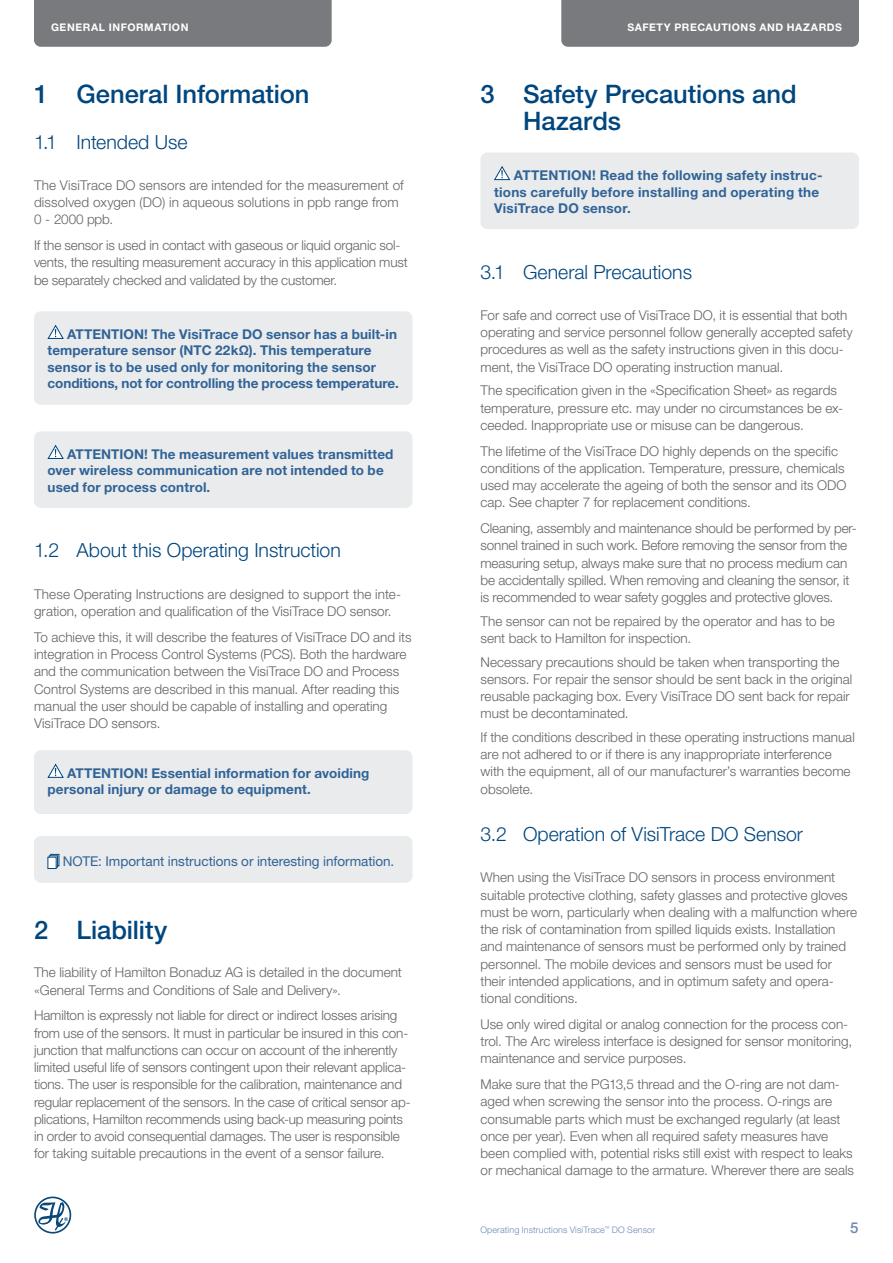
<style>
.page{position:relative;width:893px;height:1263px;background:#fff}
.page>*{position:absolute;margin:0;border:0;box-sizing:border-box;transform-origin:0 0}
.t1{font:500 25.5px/27px "Helvetica Neue LT Pro";color:#00467e}
.t2{font:300 19.5px "Helvetica Neue LT Pro";letter-spacing:-.005em;color:#00467e}
.t3{font:500 15px "Helvetica Neue LT Pro";color:#6b89b4}
.t4{font:300 13.5px/17.2px "Helvetica Neue LT Pro";color:#636366}
.t5{font:700 13.5px/16.5px "Helvetica Neue LT Pro";letter-spacing:.01em;color:#306397}
.t6{font:13.5px "Helvetica Neue LT Pro";color:#306397}
.t7{font:700 10.5px "Helvetica Neue LT Pro";letter-spacing:.055em;color:#fff}
.t8{font:300 9px "Helvetica Neue LT Pro";letter-spacing:.01em;color:#6b89b4}
</style>
<div class="page">
<div style="left:34px;top:0;width:298px;height:47px;background:#787a7d"></div>
<div style="left:561px;top:0;width:298px;height:47px;background:#787a7d"></div>
<svg style="left:34px;top:1196px;width:37px;height:37px"></svg>
<div style="left:34px;top:311px;width:378px;height:94px;background:#eaebec;border-radius:7px"></div>
<svg style="left:47px;top:324px;width:17px;height:15px"></svg>
<div style="left:34px;top:431px;width:378px;height:77px;background:#eaebec;border-radius:7px"></div>
<svg style="left:47px;top:445px;width:17px;height:14px"></svg>
<div style="left:34px;top:750px;width:378px;height:64px;background:#eaebec;border-radius:7px"></div>
<svg style="left:47px;top:763px;width:17px;height:15px"></svg>
<div style="left:34px;top:836px;width:378px;height:47px;background:#eaebec;border-radius:7px"></div>
<svg style="left:50px;top:854px;width:9px;height:12px"></svg>
<svg style="left:49px;top:855px;width:9px;height:12px"></svg>
<div style="left:48px;top:857px;width:9px;height:12px;background:#fff;border:1px solid #00467e"></div>
<div style="left:480px;top:152px;width:379px;height:77px;background:#eaebec;border-radius:7px"></div>
<svg style="left:494px;top:166px;width:17px;height:14px"></svg>
<p class="t7" style="left:51px;top:21px;width:17px">Gene</p>
<p class="t7" style="left:83px;top:21px;width:38px">ral Info</p>
<p class="t7" style="left:136px;top:21px;width:26px">rmation</p>
<p class="t7" style="left:627px;top:21px;width:16px">Safet</p>
<p class="t7" style="left:664px;top:21px;width:35px">y Preca</p>
<p class="t7" style="left:713px;top:21px;width:17px">utions</p>
<p class="t7" style="left:759px;top:21px;width:83px">an d Hazards</p>
<h1 class="t1" style="left:34px;top:80px;width:277px">1 General Information</h1>
<h2 class="t2" style="left:34px;top:130px;width:155px">1.1 Intended Use</h2>
<p class="t4" style="left:34px;top:176px;width:371px">The VisiTrace DO sensors are intended for the measurement of dissolved oxygen (DO) in aqueous solutions in ppb range from<br>0 - 2000 ppb.</p>
<p class="t4" style="left:34px;top:236px;width:375px">If the sensor is used in contact with gaseous or liquid organic sol&shy;vents, the resulting measurement accuracy in this application must be separately checked and validated by the customer.</p>
<p class="t5" style="left:48px;top:325px;width:353px;text-indent:20px">ATTENTION! The VisiTrace DO sensor has a built-in temperature sensor (NTC 22kΩ). This temperature sensor is to be used only for monitoring the sensor conditions, not for controlling the process temperature.</p>
<p class="t5" style="left:48px;top:445px;width:347px;text-indent:20px">ATTENTION! The measurement values transmitted over wireless communication are not intended to be used for process control.</p>
<h2 class="t2" style="left:34px;top:539px;width:308px">1.2 About this Operating Instruction</h2>
<p class="t4" style="left:34px;top:585px;width:369px">These Operating Instructions are designed to support the inte&shy;gration, operation and qualification of the VisiTrace DO sensor.</p>
<p class="t4" style="left:34px;top:628px;width:379px">To achieve this, it will describe the features of VisiTrace DO and its integration in Process Control Systems (PCS). Both the hardware and the communication between the VisiTrace DO and Process Control Systems are described in this manual. After reading this manual the user should be capable of installing and operating VisiTrace DO sensors.</p>
<p class="t5" style="left:48px;top:764px;width:323px;text-indent:20px">ATTENTION! Essential information for avoiding personal injury or damage to equipment.</p>
<p class="t6" style="left:63px;top:853px;width:333px">NOTE: Important instructions or interesting information.</p>
<h1 class="t1" style="left:34px;top:916px;width:135px">2 Liability</h1>
<p class="t4" style="left:34px;top:963px;width:369px">The liability of Hamilton Bonaduz AG is detailed in the document «General Terms and Conditions of Sale and Delivery».</p>
<p class="t4" style="left:34px;top:1006px;width:378px">Hamilton is expressly not liable for direct or indirect losses arising from use of the sensors. It must in particular be insured in this con&shy;junction that malfunctions can occur on account of the inherently limited useful life of sensors contingent upon their relevant applica&shy;tions. The user is responsible for the calibration, maintenance and regular replacement of the sensors. In the case of critical sensor ap&shy;plications, Hamilton recommends using back-up measuring points in order to avoid consequential damages. The user is responsible for taking suitable precautions in the event of a sensor failure.</p>
<h1 class="t1" style="left:523px;top:80px;width:275px;text-indent:-43px">3 Safety Precautions and<br>Hazards</h1>
<p class="t5" style="left:494px;top:167px;width:330px;text-indent:20px">ATTENTION! Read the following safety instruc&shy;tions carefully before installing and operating the<br>VisiTrace DO sensor.</p>
<h2 class="t2" style="left:480px;top:260px;width:213px">3.1 General Precautions</h2>
<p class="t4" style="left:480px;top:306px;width:374px">For safe and correct use of VisiTrace DO, it is essential that both operating and service personnel follow generally accepted safety procedures as well as the safety instructions given in this docu&shy;ment, the VisiTrace DO operating instruction manual.</p>
<p class="t4" style="left:480px;top:382px;width:364px">The specification given in the «Specification Sheet» as regards temperature, pressure etc. may under no circumstances be ex&shy;ceeded. Inappropriate use or misuse can be dangerous.</p>
<p class="t4" style="left:480px;top:442px;width:367px">The lifetime of the VisiTrace DO highly depends on the specific conditions of the application. Temperature, pressure, chemicals used may accelerate the ageing of both the sensor and its ODO cap. See chapter 7 for replacement conditions.</p>
<p class="t4" style="left:480px;top:519px;width:378px">Cleaning, assembly and maintenance should be performed by per&shy;sonnel trained in such work. Before removing the sensor from the measuring setup, always make sure that no process medium can be accidentally spilled. When removing and cleaning the sensor, it is recommended to wear safety goggles and protective gloves.</p>
<p class="t4" style="left:480px;top:612px;width:356px">The sensor can not be repaired by the operator and has to be sent back to Hamilton for inspection.</p>
<p class="t4" style="left:480px;top:653px;width:373px">Necessary precautions should be taken when transporting the sensors. For repair the sensor should be sent back in the original reusable packaging box. Every VisiTrace DO sent back for repair must be decontaminated.</p>
<p class="t4" style="left:480px;top:728px;width:376px">If the conditions described in these operating instructions manual are not adhered to or if there is any inappropriate interference with the equipment, all of our manufacturer’s warranties become obsolete.</p>
<h2 class="t2" style="left:480px;top:822px;width:324px">3.2 Operation of VisiTrace DO Sensor</h2>
<p class="t4" style="left:480px;top:869px;width:378px">When using the VisiTrace DO sensors in process environment suitable protective clothing, safety glasses and protective gloves must be worn, particularly when dealing with a malfunction where the risk of contamination from spilled liquids exists. Installation and maintenance of sensors must be performed only by trained personnel. The mobile devices and sensors must be used for their intended applications, and in optimum safety and opera&shy;tional conditions.</p>
<p class="t4" style="left:480px;top:1015px;width:373px">Use only wired digital or analog connection for the process con&shy;trol. The Arc wireless interface is designed for sensor monitoring, maintenance and service purposes.</p>
<p class="t4" style="left:480px;top:1075px;width:375px">Make sure that the PG13,5 thread and the O-ring are not dam&shy;aged when screwing the sensor into the process. O-rings are consumable parts which must be exchanged regularly (at least once per year). Even when all required safety measures have been complied with, potential risks still exist with respect to leaks or mechanical damage to the armature. Wherever there are seals</p>
<p class="t8" style="left:480px;top:1224px;width:176px">Operating Instructions VisiTrace<sup>™</sup> DO Sensor</p>
<p class="t3" style="left:850px;top:1219px;width:10px">5</p>
</div>
